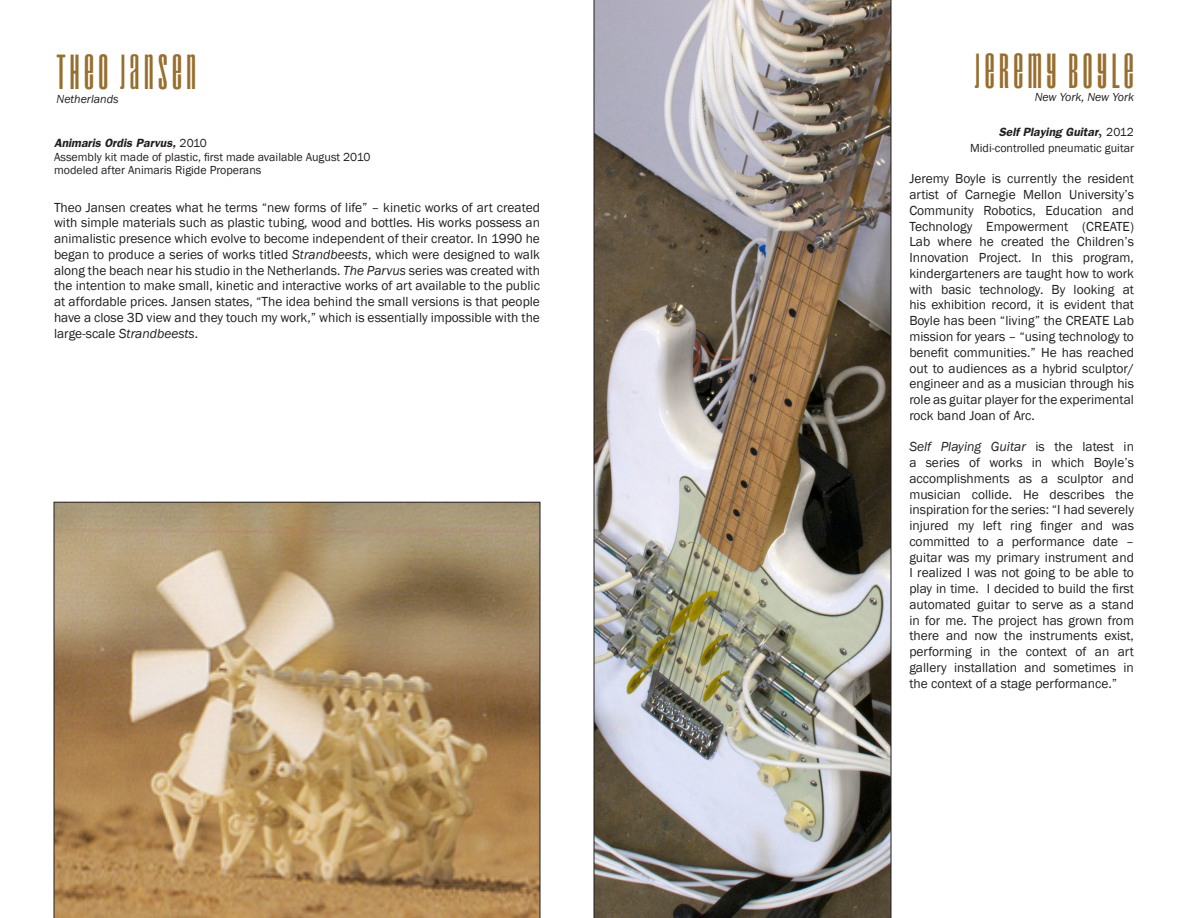
<style>
.page{position:relative;width:1188px;height:918px;background:#fff}
.page>*{position:absolute;margin:0;border:0;box-sizing:border-box;transform-origin:0 0}
.t1{font:42px "Droid";letter-spacing:.09em;color:#986e2e}
.t2{font:13.5px/15.8px "Franklin Gothic";color:#231f20;text-align:justify}
.t3{font:12px/13.5px "Franklin Gothic";color:#231f20}
.t4{font:italic 12px "Franklin Gothic";color:#231f20}
.s1{font-weight:600;font-style:italic}
.s2{font-style:italic}
.s3{font-family:"Minion Pro";font-size:18px}
</style>
<div class="page">
<svg style="left:54px;top:502px;width:486px;height:416px;background:#b29469"></svg>
<img style="left:594px;top:0;width:297px;height:918px">
<p class="t1" style="left:57px;top:48px;width:141px">THEO JANSEN</p>
<p class="t4" style="left:57px;top:91px;width:64px">Netherlands</p>
<p class="t3" style="left:54px;top:137px;width:318px"><span class="s1">Animaris Ordis Parvus,</span> 2010<br>Assembly kit made of plastic, first made available August 2010 modeled after Animaris Rigide Properans</p>
<p class="t2" style="left:54px;top:200px;width:488px">Theo Jansen creates what he terms “new forms of life” – kinetic works of art created with simple materials such as plastic tubing, wood and bottles. His works possess an animalistic presence which evolve to become independent of their creator. In 1990 he began to produce a series of works titled <span class="s2">Strandbeests</span>, which were designed to walk along the beach near his studio in the Netherlands. <span class="s2">The Parvus</span> series was created with the intention to make small, kinetic and interactive works of art available to the public at affordable prices. Jansen states, “The idea behind the small versions is that people have a close 3D view and they touch my work,” which is essentially impossible with the large-scale <span class="s2">Strandbeests</span>.</p>
<p class="t1" style="left:975px;top:46px;width:161px">JEREMY BOYLE</p>
<p class="t4" style="left:1035px;top:90px;width:101px">New York, New York</p>
<p class="t3" style="left:970px;top:125px;width:165px;line-height:15.8px;text-align:right"><span class="s1">Self Playing Guitar</span><span class="s3">,</span> 2012<br>Midi-controlled pneumatic guitar</p>
<p class="t2" style="left:909px;top:171px;width:226px">Jeremy Boyle is currently the resident artist of Carnegie Mellon University’s Community Robotics, Education and Technology Empowerment (CREATE)<br>Lab where he created the Children’s Innovation Project. In this program, kindergarteners are taught how to work with basic technology. By looking at his exhibition record, it is evident that Boyle has been “living” the CREATE Lab mission for years – “using technology to benefit communities.” He has reached out to audiences as a hybrid sculptor/ engineer and as a musician through his role as guitar player for the experimental rock band Joan of Arc.</p>
<p class="t2" style="left:909px;top:439px;width:226px"><span class="s2">Self Playing Guitar</span> is the latest in a series of works in which Boyle’s accomplishments as a sculptor and musician collide. He describes the inspiration for the series: “I had severely injured my left ring finger and was committed to a performance date – guitar was my primary instrument and I realized I was not going to be able to play in time. I decided to build the first automated guitar to serve as a stand in for me. The project has grown from there and now the instruments exist, performing in the context of an art gallery installation and sometimes in the context of a stage performance.”</p>
</div>
